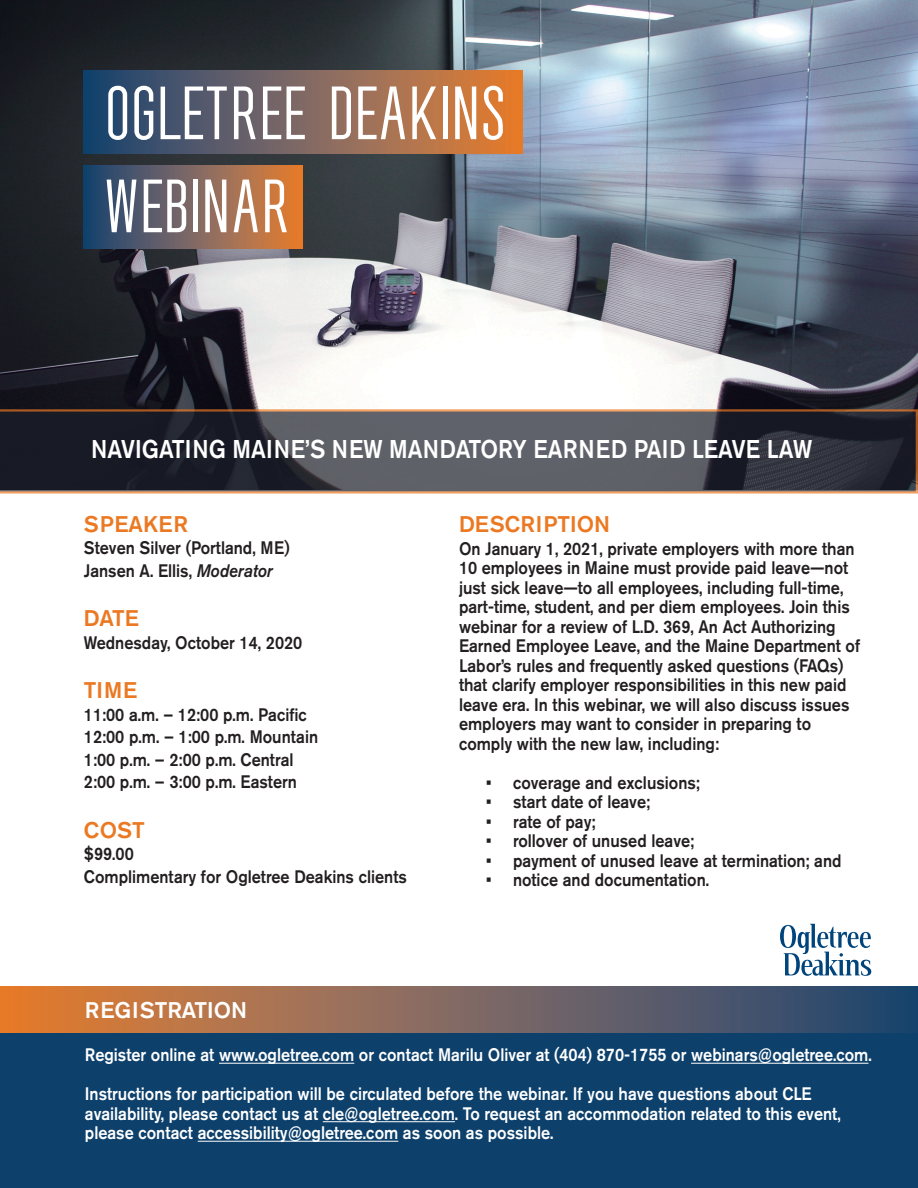
<style>
.page{position:relative;width:918px;height:1188px;background:#fff}
.page>*{position:absolute;margin:0;border:0;box-sizing:border-box;transform-origin:0 0}
.t1{font:63.15px "Wearetrippin Short";color:#fff}
.t2{font:500 25.5px "Akzidenz Grotesk BE";color:#fff;scale:.9 1}
.t3{font:500 22.5px "Akzidenz Grotesk BE";color:#eb7923}
.t4{font:500 22.5px "Akzidenz Grotesk BE";color:#fff}
.t5{font:500 22.5px "Akzidenz Grotesk BE";letter-spacing:.02em;color:#eb7923}
.t6{font:500 18px/19.5px "Akzidenz Grotesk BE";color:#231f20;scale:.9 1}
.t7{font:500 18px/19.5px "Akzidenz Grotesk BE";color:#fff;scale:.9 1}
.s1{font-style:italic}
</style>
<div class="page">
<img style="left:0;top:0;width:918px;height:409px">
<svg style="left:780px;top:924px;width:91px;height:52px"></svg>
<svg style="left:0;top:409px;width:918px;height:85px;background:#464449"></svg>
<svg style="left:84px;top:70px;width:439px;height:83px;background:#80655a"></svg>
<svg style="left:84px;top:166px;width:218px;height:82px;background:#7f645b"></svg>
<div style="left:0;top:1030px;width:918px;height:158px;background:#0d406b"></div>
<svg style="left:0;top:986px;width:918px;height:46px;background:#82655a"></svg>
<hr style="left:219px;top:1063px;width:135px;height:1px;background:#fff">
<hr style="left:691px;top:1063px;width:177px;height:1px;background:#fff">
<hr style="left:323px;top:1121px;width:132px;height:1px;background:#fff">
<hr style="left:198px;top:1141px;width:200px;height:1px;background:#fff">
<p class="t1" style="left:105px;top:72px;width:403px">OGLETREE DEAKINS</p>
<p class="t1" style="left:103px;top:165px;width:189px">WEBINAR</p>
<p class="t2" style="left:91px;top:433px;width:803px">NAVIGATING MAINE’S NEW MANDATORY EARNED PAID LEAVE LAW</p>
<p class="t5" style="left:84px;top:510px;width:106px">SPEAKER</p>
<p class="t6" style="left:84px;top:538px;width:230px">Steven Silver (Portland, ME)</p>
<p class="t6" style="left:84px;top:560px;width:211px">Jansen A. Ellis, <span class="s1">Moderator</span></p>
<p class="t3" style="left:84px;top:605px;width:56px">DATE</p>
<p class="t6" style="left:84px;top:632px;width:244px">Wednesday, October 14, 2020</p>
<p class="t3" style="left:84px;top:677px;width:55px">TIME</p>
<p class="t6" style="left:84px;top:704px;width:249px">11:00 a.m. – 12:00 p.m. Pacific</p>
<p class="t6" style="left:84px;top:727px;width:262px">12:00 p.m. – 1:00 p.m. Mountain</p>
<p class="t6" style="left:84px;top:749px;width:234px">1:00 p.m. – 2:00 p.m. Central</p>
<p class="t6" style="left:84px;top:772px;width:238px">2:00 p.m. – 3:00 p.m. Eastern</p>
<p class="t3" style="left:84px;top:816px;width:62px">COST</p>
<p class="t6" style="left:84px;top:844px;width:57px">$99.00</p>
<p class="t6" style="left:84px;top:866px;width:360px">Complimentary for Ogletree Deakins clients</p>
<p class="t3" style="left:459px;top:510px;width:152px">DESCRIPTION</p>
<p class="t6" style="left:459px;top:538px;width:447px">On January 1, 2021, private employers with more than 10 employees in Maine must provide paid leave—not just sick leave—to all employees, including full-time, part-time, student, and per diem employees. Join this webinar for a review of L.D. 369, An Act Authorizing Earned Employee Leave, and the Maine Department of Labor’s rules and frequently asked questions (FAQs) that clarify employer responsibilities in this new paid leave era. In this webinar, we will also discuss issues employers may want to consider in preparing to comply with the new law, including:</p>
<p class="t6" style="left:486px;top:772px;width:239px">• coverage and exclusions;</p>
<p class="t6" style="left:486px;top:792px;width:184px">• start date of leave;</p>
<p class="t6" style="left:486px;top:811px;width:123px">• rate of pay;</p>
<p class="t6" style="left:486px;top:831px;width:233px">• rollover of unused leave;</p>
<p class="t6" style="left:486px;top:850px;width:397px">• payment of unused leave at termination; and</p>
<p class="t6" style="left:486px;top:870px;width:249px">• notice and documentation.</p>
<p class="t4" style="left:85px;top:996px;width:164px">REGISTRATION</p>
<p class="t7" style="left:85px;top:1045px;width:876px">Register online at www.ogletree.com or contact Marilu Oliver at (404) 870-1755 or webinars@ogletree.com.</p>
<p class="t7" style="left:85px;top:1084px;width:841px">Instructions for participation will be circulated before the webinar. If you have questions about CLE availability, please contact us at cle@ogletree.com. To request an accommodation related to this event, please contact accessibility@ogletree.com as soon as possible.</p>
</div>
